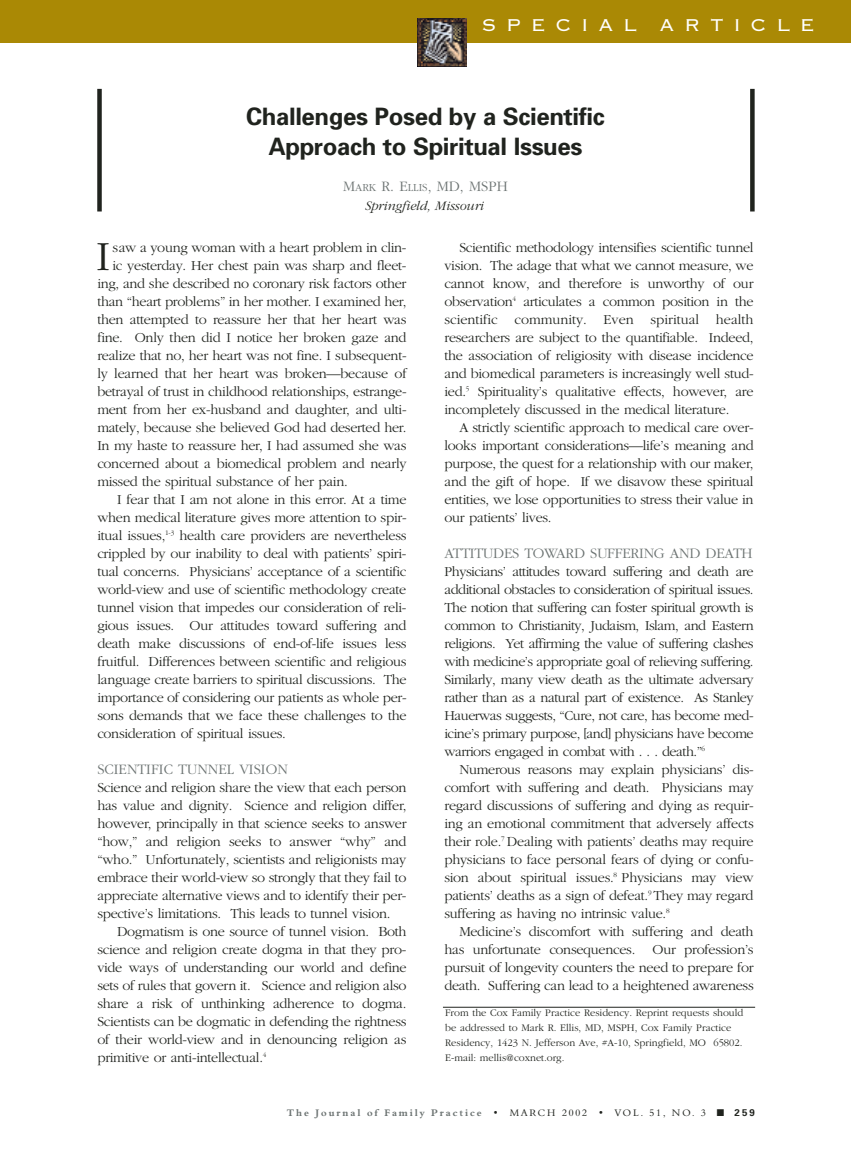
<style>
.page{position:relative;width:851px;height:1161px;background:#fff}
.page>*{position:absolute;margin:0;border:0;box-sizing:border-box;transform-origin:0 0}
.t1{font:300 43.2px "Garamond";color:#20231e}
.t2{font:700 24px/30px "Univers";letter-spacing:-.015em;color:#20231e;text-align:center}
.t3{font:22.5px "Copperplate Thirty Two BC";letter-spacing:.425em;color:#fff}
.t4{font:300 15px "Garamond";letter-spacing:-.015em;color:#6c7372}
.t5{font:300 14.25px/18px "Garamond";letter-spacing:-.02em;color:#20231e;text-align:justify}
.t6{font:italic 300 13.5px "Garamond";color:#20231e}
.t7{font:300 10.5px/15px "Garamond";color:#20231e}
.t8{font:9.75px "Aldine 401 BT Bold A";letter-spacing:.2em;color:#6c7372}
.s1{font-size:11.25px}
.s2{font-family:"Aldine 401 BT Roman A";color:#20231e}
.s3{color:#20231e}
.s4{font-family:"Univers";font-weight:700;color:#20231e}
</style>
<div class="page">
<div style="left:97px;top:89px;width:5px;height:123px;background:#20231e"></div>
<svg style="left:750px;top:89px;width:4px;height:123px"></svg>
<hr style="left:443px;top:1007px;width:312px;height:1px;background:#20231e">
<div style="left:0;top:0;width:850px;height:44px;background:#aa8905"></div>
<img style="left:417px;top:19px;width:49px;height:47px">
<h3 class="t3" style="left:481px;top:10px;width:335px">SPECIAL ARTICLE</h3>
<h2 class="t2" style="left:246px;top:103px;width:360px">Challenges Posed by a Scientific<br>Approach to Spiritual Issues</h2>
<p class="t4" style="left:343px;top:180px;width:166px">M<span class="s1">ARK</span> R. E<span class="s1">LLIS</span>, MD, MSPH</p>
<p class="t6" style="left:365px;top:201px;width:120px">Springfield, Missouri</p>
<h1 class="t1" style="left:97px;top:240px;width:15px">I</h1>
<p class="t5" style="left:112px;top:240px;width:295px">saw a young woman with a heart problem in clin-</p>
<p class="t5" style="left:112px;top:258px;width:295px">ic yesterday. Her chest pain was sharp and fleet-</p>
<p class="t5" style="left:97px;top:276px;width:310px">ing, and she described no coronary risk factors other</p>
<p class="t5" style="left:97px;top:294px;width:310px">than “heart problems” in her mother. I examined her,</p>
<p class="t5" style="left:97px;top:312px;width:310px">then attempted to reassure her that her heart was</p>
<p class="t5" style="left:97px;top:330px;width:311px">fine. Only then did I notice her broken gaze and</p>
<p class="t5" style="left:97px;top:348px;width:311px">realize that no, her heart was not fine. I subsequent-</p>
<p class="t5" style="left:97px;top:366px;width:311px">ly learned that her heart was broken—because of</p>
<p class="t5" style="left:97px;top:384px;width:311px">betrayal of trust in childhood relationships, estrange-</p>
<p class="t5" style="left:97px;top:402px;width:311px">ment from her ex-husband and daughter, and ulti-</p>
<p class="t5" style="left:97px;top:420px;width:311px">mately, because she believed God had deserted her.</p>
<p class="t5" style="left:97px;top:438px;width:310px">In my haste to reassure her, I had assumed she was</p>
<p class="t5" style="left:97px;top:456px;width:311px">concerned about a biomedical problem and nearly</p>
<p class="t5" style="left:97px;top:474px;width:252px">missed the spiritual substance of her pain.</p>
<p class="t5" style="left:117px;top:492px;width:291px">I fear that I am not alone in this error. At a time</p>
<p class="t5" style="left:97px;top:510px;width:311px">when medical literature gives more attention to spir-</p>
<p class="t5" style="left:97px;top:528px;width:311px">itual issues,<sup>1-3</sup> health care providers are nevertheless</p>
<p class="t5" style="left:97px;top:546px;width:310px">crippled by our inability to deal with patients’ spiri-</p>
<p class="t5" style="left:97px;top:564px;width:310px">tual concerns. Physicians’ acceptance of a scientific</p>
<p class="t5" style="left:97px;top:582px;width:310px">world-view and use of scientific methodology create</p>
<p class="t5" style="left:97px;top:600px;width:310px">tunnel vision that impedes our consideration of reli-</p>
<p class="t5" style="left:97px;top:618px;width:310px">gious issues. Our attitudes toward suffering and</p>
<p class="t5" style="left:97px;top:636px;width:310px">death make discussions of end-of-life issues less</p>
<p class="t5" style="left:97px;top:654px;width:311px">fruitful. Differences between scientific and religious</p>
<p class="t5" style="left:97px;top:672px;width:311px">language create barriers to spiritual discussions. The</p>
<p class="t5" style="left:97px;top:690px;width:311px">importance of considering our patients as whole per-</p>
<p class="t5" style="left:97px;top:708px;width:311px">sons demands that we face these challenges to the</p>
<p class="t5" style="left:97px;top:726px;width:190px">consideration of spiritual issues.</p>
<p class="t4" style="left:97px;top:763px;width:192px">SCIENTIFIC TUNNEL VISION</p>
<p class="t5" style="left:97px;top:780px;width:311px">Science and religion share the view that each person has value and dignity. Science and religion differ, however, principally in that science seeks to answer “how,” and religion seeks to answer “why” and “who.” Unfortunately, scientists and religionists may embrace their world-view so strongly that they fail to appreciate alternative views and to identify their per&shy;spective’s limitations. This leads to tunnel vision.</p>
<p class="t5" style="left:97px;top:924px;width:311px;text-indent:20px">Dogmatism is one source of tunnel vision. Both science and religion create dogma in that they pro&shy;vide ways of understanding our world and define sets of rules that govern it. Science and religion also share a risk of unthinking adherence to dogma.<br>Scientists can be dogmatic in defending the rightness of their world-view and in denouncing religion as primitive or anti-intellectual.<sup>4</sup></p>
<p class="t5" style="left:444px;top:240px;width:311px;text-indent:15px">Scientific methodology intensifies scientific tunnel vision. The adage that what we cannot measure, we cannot know, and therefore is unworthy of our observation<sup>4</sup> articulates a common position in the scientific community. Even spiritual health researchers are subject to the quantifiable. Indeed, the association of religiosity with disease incidence and biomedical parameters is increasingly well stud&shy;ied.<sup>5</sup> Spirituality’s qualitative effects, however, are incompletely discussed in the medical literature.</p>
<p class="t5" style="left:444px;top:420px;width:311px;text-indent:15px">A strictly scientific approach to medical care over&shy;looks important considerations—life’s meaning and purpose, the quest for a relationship with our maker, and the gift of hope. If we disavow these spiritual entities, we lose opportunities to stress their value in our patients’ lives.</p>
<p class="t4" style="left:444px;top:547px;width:310px">ATTITUDES TOWARD SUFFERING AND DEATH</p>
<p class="t5" style="left:444px;top:564px;width:311px">Physicians’ attitudes toward suffering and death are additional obstacles to consideration of spiritual issues.<br>The notion that suffering can foster spiritual growth is common to Christianity, Judaism, Islam, and Eastern religions. Yet affirming the value of suffering clashes with medicine’s appropriate goal of relieving suffering.<br>Similarly, many view death as the ultimate adversary rather than as a natural part of existence. As Stanley Hauerwas suggests, “Cure, not care, has become med&shy;icine’s primary purpose, [and] physicians have become warriors engaged in combat with . . . death.”<sup>6</sup></p>
<p class="t5" style="left:444px;top:762px;width:311px;text-indent:15px">Numerous reasons may explain physicians’ dis&shy;comfort with suffering and death. Physicians may regard discussions of suffering and dying as requir&shy;ing an emotional commitment that adversely affects their role.<sup>7</sup> Dealing with patients’ deaths may require physicians to face personal fears of dying or confu&shy;sion about spiritual issues.<sup>8</sup> Physicians may view patients’ deaths as a sign of defeat.<sup>9</sup> They may regard suffering as having no intrinsic value.<sup>8</sup></p>
<p class="t5" style="left:444px;top:924px;width:311px;text-indent:15px">Medicine’s discomfort with suffering and death has unfortunate consequences. Our profession’s pursuit of longevity counters the need to prepare for death. Suffering can lead to a heightened awareness</p>
<p class="t7" style="left:445px;top:1006px;width:300px">From the Cox Family Practice Residency. Reprint requests should be addressed to Mark R. Ellis, MD, MSPH, Cox Family Practice Residency, 1423 N. Jefferson Ave, #A-10, Springfield, MO 65802.<br>E-mail: mellis@coxnet.org.</p>
<p class="t8" style="left:287px;top:1109px;width:469px">The Journal of Family Practice <span class="s2">• MARCH 2002 • VOL. 51, NO. 3</span> <span class="s3">■</span> <span class="s4">259</span></p>
</div>
